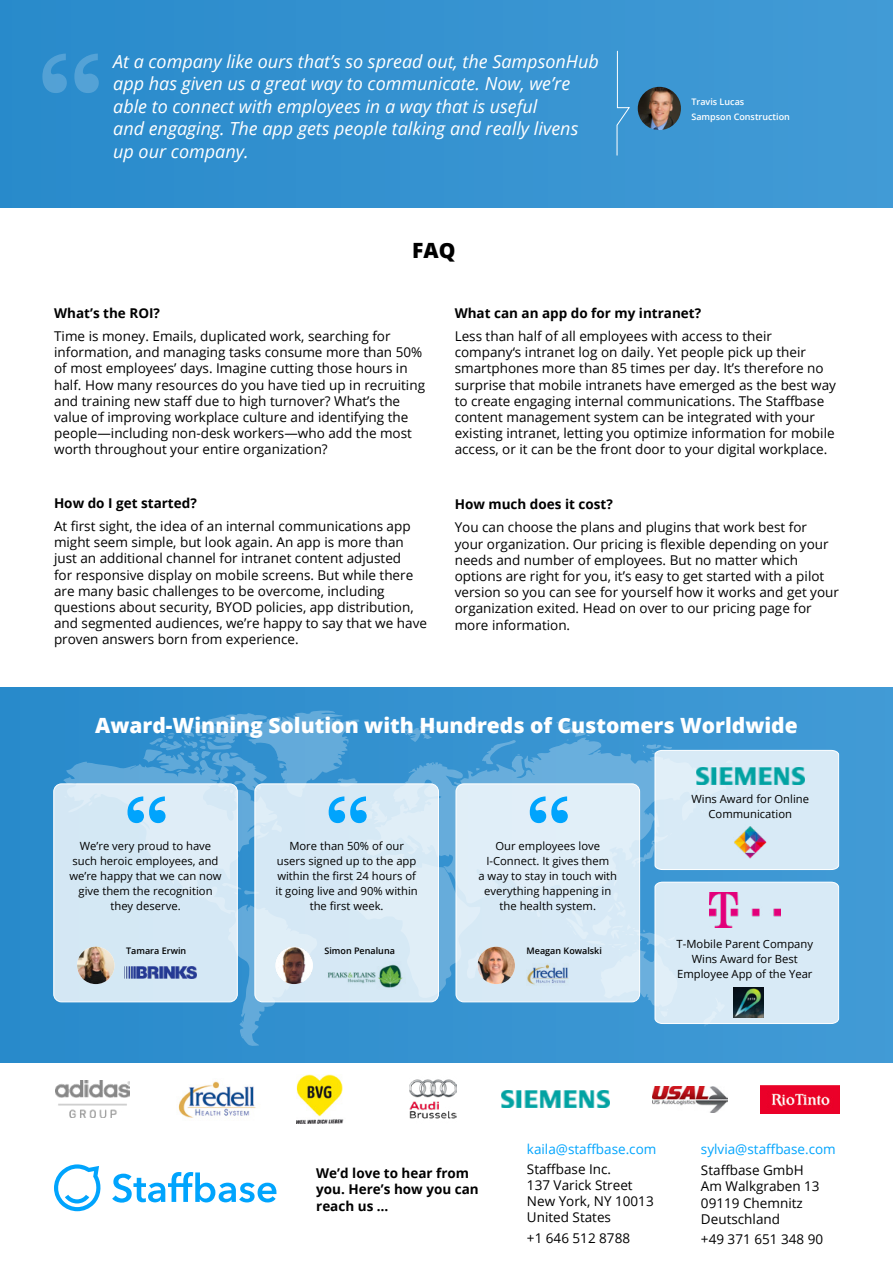
<style>
.page{position:relative;width:893px;height:1263px;background:#fff}
.page>*{position:absolute;margin:0;border:0;box-sizing:border-box;transform-origin:0 0}
.t1{font:800 21px "Open Sans";color:#fff}
.t2{font:800 21px "Open Sans";color:#000}
.t3{font:italic 18px/22.5px "Open Sans";color:#fff}
.t4{font:13.5px/16.2px "Open Sans";color:#000}
.t5{font:700 13.5px/16.5px "Open Sans";color:#000}
.t6{font:13.5px "Open Sans";color:#00a4fd}
.t7{font:11.25px/15px "Open Sans";color:#000;text-align:center}
.t8{font:600 9px "Open Sans";color:#000}
.t9{font:600 9px/15px "Open Sans";color:#fff}
</style>
<div class="page">
<div style="left:0;top:0;width:893px;height:207px;background:#3592d0"></div>
<svg style="left:42px;top:54px;width:57px;height:39px"></svg>
<img style="left:638px;top:87px;width:43px;height:43px;border-radius:22px">
<svg style="left:54px;top:1164px;width:47px;height:47px"></svg>
<svg style="left:112px;top:1172px;width:164px;height:30px"></svg>
<div style="left:0;top:688px;width:893px;height:375px;background:linear-gradient(to right,#288acb,#429bd6)"></div>
<svg style="left:63px;top:709px;width:686px;height:338px;background:#4198d2"></svg>
<div style="left:255px;top:784px;width:183px;height:218px;background:#d6e9f5;border-radius:8px"></div>
<div style="left:254px;top:783px;width:185px;height:219px;border:1px solid #fff;border-radius:8px"></div>
<svg style="left:329px;top:796px;width:38px;height:27px"></svg>
<img style="left:328px;top:964px;width:75px;height:24px">
<img style="left:275px;top:947px;width:38px;height:37px;border-radius:19px">
<svg style="left:654px;top:750px;width:185px;height:120px;background:#d8eaf5"></svg>
<svg style="left:654px;top:881px;width:185px;height:143px;background:#d7e9f5"></svg>
<div style="left:456px;top:784px;width:184px;height:218px;background:#e0eef8;border-radius:8px"></div>
<div style="left:456px;top:783px;width:184px;height:219px;border:1px solid #fff;border-radius:8px"></div>
<svg style="left:530px;top:796px;width:38px;height:27px"></svg>
<svg style="left:477px;top:947px;width:38px;height:37px"></svg>
<img style="left:478px;top:947px;width:37px;height:37px;border-radius:19px">
<img style="left:527px;top:964px;width:42px;height:21px">
<div style="left:54px;top:784px;width:183px;height:218px;background:#d5e8f5;border-radius:8px"></div>
<div style="left:53px;top:783px;width:185px;height:219px;border:1px solid #fff;border-radius:8px"></div>
<svg style="left:128px;top:796px;width:38px;height:27px"></svg>
<img style="left:77px;top:947px;width:37px;height:37px;border-radius:19px">
<img style="left:124px;top:966px;width:72px;height:13px">
<img style="left:56px;top:1081px;width:73px;height:37px">
<img style="left:178px;top:1081px;width:78px;height:37px">
<img style="left:296px;top:1075px;width:48px;height:49px">
<img style="left:501px;top:1090px;width:108px;height:17px">
<img style="left:409px;top:1079px;width:48px;height:40px">
<img style="left:653px;top:1086px;width:74px;height:26px">
<img style="left:761px;top:1085px;width:78px;height:28px">
<svg style="left:616px;top:50px;width:14px;height:106px"></svg>
<img style="left:696px;top:767px;width:108px;height:17px">
<img style="left:733px;top:825px;width:34px;height:35px">
<img style="left:709px;top:892px;width:72px;height:36px">
<img style="left:733px;top:987px;width:30px;height:31px">
<p class="t3" style="left:113px;top:49px;width:487px">At a company like ours that’s so spread out, the SampsonHub app has given us a great way to communicate. Now, we’re able to connect with employees in a way that is useful<br>and engaging. The app gets people talking and really livens up our company.</p>
<h1 class="t2" style="left:412px;top:234px;width:45px">FAQ</h1>
<p class="t9" style="left:691px;top:95px;width:100px">Travis Lucas<br>Sampson Construction</p>
<p class="t5" style="left:54px;top:304px;width:107px">What’s the ROI?</p>
<p class="t4" style="left:54px;top:328px;width:372px">Time is money. Emails, duplicated work, searching for information, and managing tasks consume more than 50% of most employees’ days. Imagine cutting those hours in half. How many resources do you have tied up in recruiting and training new staff due to high turnover? What’s the value of improving workplace culture and identifying the people—including non-desk workers—who add the most worth throughout your entire organization?</p>
<p class="t5" style="left:54px;top:494px;width:144px">How do I get started?</p>
<p class="t4" style="left:54px;top:518px;width:375px">At first sight, the idea of an internal communications app might seem simple, but look again. An app is more than just an additional channel for intranet content adjusted<br>for responsive display on mobile screens. But while there are many basic challenges to be overcome, including questions about security, BYOD policies, app distribution, and segmented audiences, we’re happy to say that we have proven answers born from experience.</p>
<p class="t5" style="left:455px;top:304px;width:248px">What can an app do for my intranet?</p>
<p class="t4" style="left:455px;top:328px;width:383px">Less than half of all employees with access to their company‘s intranet log on daily. Yet people pick up their smartphones more than 85 times per day. It’s therefore no surprise that mobile intranets have emerged as the best way to create engaging internal communications. The Staffbase content management system can be integrated with your existing intranet, letting you optimize information for mobile access, or it can be the front door to your digital workplace.</p>
<p class="t5" style="left:455px;top:496px;width:160px">How much does it cost?</p>
<p class="t4" style="left:455px;top:519px;width:386px">You can choose the plans and plugins that work best for your organization. Our pricing is flexible depending on your needs and number of employees. But no matter which options are right for you, it’s easy to get started with a pilot version so you can see for yourself how it works and get your organization exited. Head on over to our pricing page for more information.</p>
<h1 class="t1" style="left:95px;top:709px;width:704px">Award-Winning Solution with Hundreds of Customers Worldwide</h1>
<p class="t7" style="left:69px;top:838px;width:154px">We’re very proud to have such heroic employees, and we’re happy that we can now give them the recognition they deserve.</p>
<p class="t8" style="left:126px;top:944px;width:62px">Tamara Erwin</p>
<p class="t7" style="left:275px;top:838px;width:144px">More than 50% of our users signed up to the app within the first 24 hours of it going live and 90% within the first week.</p>
<p class="t8" style="left:324px;top:944px;width:72px">Simon Penaluna</p>
<p class="t7" style="left:478px;top:838px;width:140px">Our employees love<br>I-Connect. It gives them<br>a way to stay in touch with everything happening in the health system.</p>
<p class="t8" style="left:527px;top:944px;width:77px">Meagan Kowalski</p>
<p class="t7" style="left:691px;top:791px;width:119px">Wins Award for Online<br>Communication</p>
<p class="t7" style="left:677px;top:936px;width:138px">T-Mobile Parent Company<br>Wins Award for Best<br>Employee App of the Year</p>
<p class="t5" style="left:316px;top:1164px;width:164px">We’d love to hear from you. Here’s how you can reach us …</p>
<p class="t6" style="left:527px;top:1140px;width:131px">kaila@staffbase.com</p>
<p class="t4" style="left:527px;top:1160px;width:128px">Staffbase Inc.<br>137 Varick Street<br>New York, NY 10013<br>United States</p>
<p class="t4" style="left:527px;top:1229px;width:105px">+1 646 512 8788</p>
<p class="t6" style="left:701px;top:1140px;width:136px">sylvia@staffbase.com</p>
<p class="t4" style="left:701px;top:1162px;width:120px">Staffbase GmbH<br>Am Walkgraben 13<br>09119 Chemnitz<br>Deutschland</p>
<p class="t4" style="left:701px;top:1231px;width:124px">+49 371 651 348 90</p>
</div>
